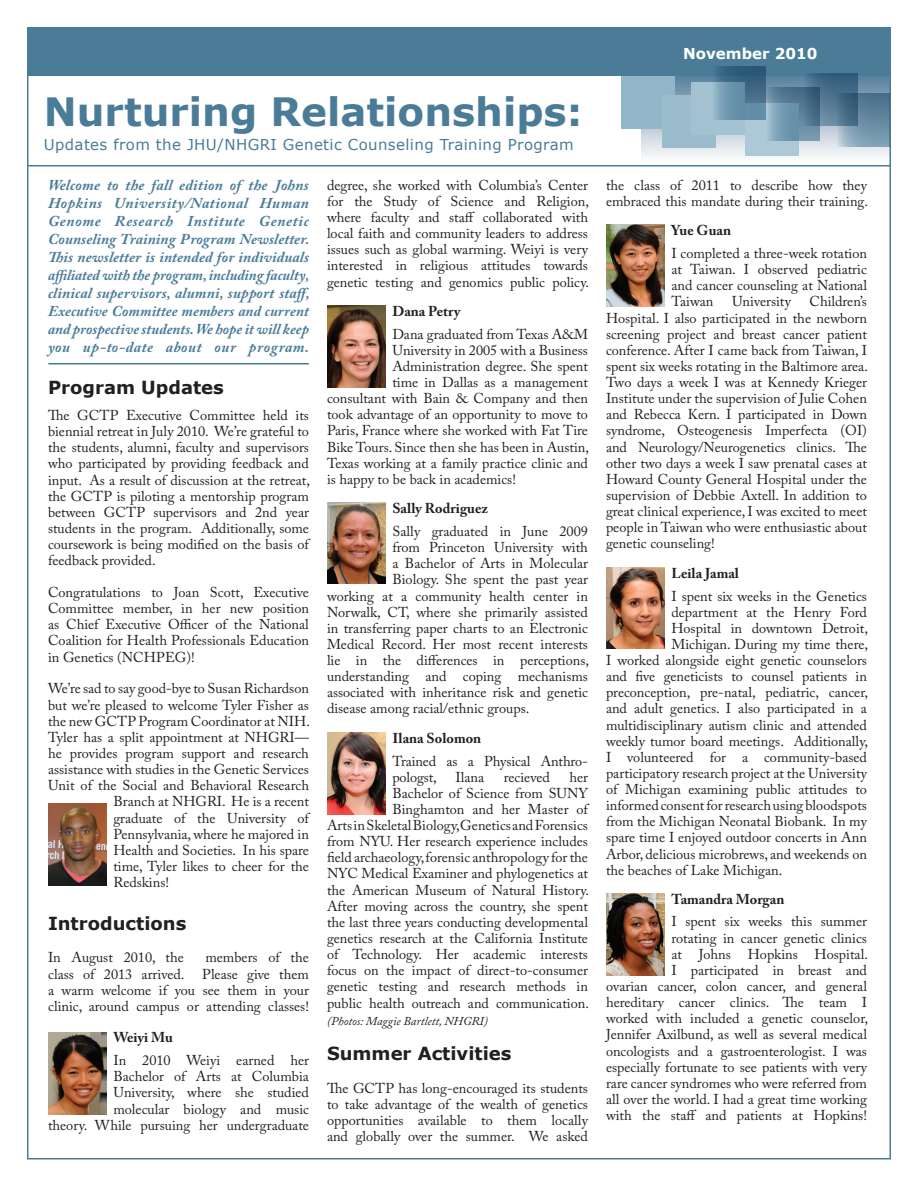
<style>
.page{position:relative;width:918px;height:1188px;background:#fff}
.page>*{position:absolute;margin:0;border:0;box-sizing:border-box;transform-origin:0 0}
.t1{font:700 39px "Verdana";color:#4a7c98}
.t2{font:700 18px "Verdana";color:#231f20}
.t3{font:italic 700 15px/18px "Adobe Caslon Pro";letter-spacing:.01em;color:#4a7c98}
.t4{font:15px "Verdana";letter-spacing:.025em;color:#4a7c98}
.t5{font:700 15px "Verdana";color:#fff}
.t6{font:14.25px/16.2px "Adobe Caslon Pro";color:#231f20;text-align:justify}
.t7{font:700 14.25px "Adobe Caslon Pro";color:#231f20}
.t8{font:italic 12px "Adobe Caslon Pro";color:#231f20}
</style>
<div class="page">
<svg style="left:642px;top:76px;width:246px;height:81px;background:#bacad6"></svg>
<div style="left:27px;top:27px;width:864px;height:49px;background:#4a7c98"></div>
<hr style="left:28px;top:165px;width:863px;height:1px;background:#4a7c98">
<div style="left:621px;top:76px;width:53px;height:53px;background:#92b6c7"></div>
<div style="left:662px;top:95px;width:54px;height:53px;background:#9bbccc"></div>
<div style="left:692px;top:83px;width:53px;height:52px;background:#a3c2d1"></div>
<div style="left:745px;top:103px;width:53px;height:53px;background:#adc8d6"></div>
<svg style="left:712px;top:66px;width:54px;height:53px;background:#57819b"></svg>
<svg style="left:766px;top:87px;width:54px;height:53px;background:#6f94ab"></svg>
<svg style="left:803px;top:73px;width:54px;height:53px;background:#486e8a"></svg>
<svg style="left:836px;top:94px;width:54px;height:52px;background:#65879f"></svg>
<hr style="left:48px;top:363px;width:261px;height:1px;background:#4a7c98">
<img style="left:48px;top:804px;width:59px;height:81px">
<img style="left:48px;top:1032px;width:59px;height:82px">
<img style="left:327px;top:306px;width:59px;height:81px">
<img style="left:327px;top:502px;width:59px;height:82px">
<img style="left:327px;top:733px;width:59px;height:81px">
<img style="left:606px;top:225px;width:59px;height:82px">
<img style="left:606px;top:567px;width:59px;height:82px">
<img style="left:606px;top:893px;width:59px;height:82px">
<h1 class="t1" style="left:44px;top:87px;width:540px">Nurturing Relationships:</h1>
<p class="t4" style="left:44px;top:135px;width:531px">Updates from the JHU/NHGRI Genetic Counseling Training Program</p>
<p class="t3" style="left:48px;top:176px;width:265px">Welcome to the fall edition of the Johns Hopkins University/National Human Genome Research Institute Genetic Counseling Training Program Newsletter.<br>This newsletter is intended for individuals affiliated with the program, including faculty, clinical supervisors, alumni, support staff, Executive Committee members and current and prospective students. We hope it will keep you up-to-date about our program.</p>
<h4 class="t2" style="left:48px;top:376px;width:177px">Program Updates</h4>
<p class="t6" style="left:48px;top:407px;width:264px">The GCTP Executive Committee held its biennial retreat in July 2010. We’re grateful to the students, alumni, faculty and supervisors who participated by providing feedback and input. As a result of discussion at the retreat, the GCTP is piloting a mentorship program between GCTP supervisors and 2nd year students in the program. Additionally, some coursework is being modified on the basis of feedback provided.</p>
<p class="t6" style="left:48px;top:584px;width:263px">Congratulations to Joan Scott, Executive Committee member, in her new position as Chief Executive Officer of the National Coalition for Health Professionals Education in Genetics (NCHPEG)!</p>
<p class="t6" style="left:48px;top:680px;width:264px;text-align:right">We’re sad to say good-bye to Susan Richardson but we’re pleased to welcome Tyler Fisher as the new GCTP Program Coordinator at NIH.<br>Tyler has a split appointment at NHGRI— he provides program support and research assistance with studies in the Genetic Services Unit of the Social and Behavioral Research Branch at NHGRI. He is a recent<br>graduate of the University of Pennsylvania, where he majored in<br>Health and Societies. In his spare<br>time, Tyler likes to cheer for the</p>
<p class="t6" style="left:113px;top:874px;width:57px">Redskins!</p>
<h4 class="t2" style="left:48px;top:912px;width:140px">Introductions</h4>
<p class="t6" style="left:48px;top:949px;width:137px">In August 2010, the</p>
<p class="t6" style="left:327px;top:177px;width:264px">degree, she worked with Columbia’s Center for the Study of Science and Religion, where faculty and staff collaborated with local faith and community leaders to address issues such as global warming. Weiyi is very interested in religious attitudes towards genetic testing and genomics public policy.</p>
<h5 class="t7" style="left:392px;top:303px;width:69px">Dana Petry</h5>
<p class="t6" style="left:392px;top:326px;width:197px">Dana graduated from Texas A&amp;M</p>
<p class="t6" style="left:392px;top:342px;width:197px">University in 2005 with a Business</p>
<p class="t6" style="left:392px;top:358px;width:197px">Administration degree. She spent</p>
<p class="t6" style="left:327px;top:374px;width:264px;text-indent:65px">time in Dallas as a management consultant with Bain &amp; Company and then took advantage of an opportunity to move to Paris, France where she worked with Fat Tire Bike Tours. Since then she has been in Austin, Texas working at a family practice clinic and is happy to be back in academics!</p>
<h5 class="t7" style="left:392px;top:500px;width:97px">Sally Rodriguez</h5>
<p class="t6" style="left:392px;top:523px;width:197px">Sally graduated in June 2009</p>
<p class="t6" style="left:392px;top:539px;width:197px">from Princeton University with</p>
<p class="t6" style="left:392px;top:555px;width:197px">a Bachelor of Arts in Molecular</p>
<p class="t6" style="left:327px;top:571px;width:264px;text-indent:65px">Biology. She spent the past year working at a community health center in Norwalk, CT, where she primarily assisted in transferring paper charts to an Electronic Medical Record. Her most recent interests lie in the differences in perceptions, understanding and coping mechanisms associated with inheritance risk and genetic disease among racial/ethnic groups.</p>
<h5 class="t7" style="left:392px;top:729px;width:90px">Ilana Solomon</h5>
<p class="t6" style="left:392px;top:753px;width:196px">Trained as a Physical Anthro-</p>
<p class="t6" style="left:392px;top:769px;width:46px">pologst,</p>
<p class="t6" style="left:455px;top:769px;width:30px">Ilana</p>
<p class="t6" style="left:504px;top:769px;width:48px">recieved</p>
<p class="t6" style="left:569px;top:769px;width:20px">her</p>
<p class="t6" style="left:392px;top:785px;width:197px">Bachelor of Science from SUNY</p>
<p class="t6" style="left:327px;top:801px;width:264px;text-indent:65px">Binghamton and her Master of Arts in Skeletal Biology, Genetics and Forensics from NYU. Her research experience includes field archaeology, forensic anthropology for the NYC Medical Examiner and phylogenetics at the American Museum of Natural History.<br>After moving across the country, she spent the last three years conducting developmental genetics research at the California Institute of Technology. Her academic interests focus on the impact of direct-to-consumer genetic testing and research methods in public health outreach and communication.</p>
<p class="t8" style="left:327px;top:1014px;width:163px">(Photos: Maggie Bartlett, NHGRI)</p>
<h4 class="t2" style="left:327px;top:1042px;width:186px">Summer Activities</h4>
<p class="t6" style="left:327px;top:1080px;width:263px">The GCTP has long-encouraged its students to take advantage of the wealth of genetics opportunities available to them locally and globally over the summer. We asked</p>
<p class="t6" style="left:48px;top:949px;width:263px;text-indent:157px">members of the class of 2013 arrived. Please give them a warm welcome if you see them in your clinic, around campus or attending classes!</p>
<h5 class="t7" style="left:113px;top:1029px;width:61px">Weiyi Mu</h5>
<p class="t6" style="left:113px;top:1052px;width:197px">In 2010 Weiyi earned her</p>
<p class="t6" style="left:113px;top:1068px;width:197px">Bachelor of Arts at Columbia</p>
<p class="t6" style="left:113px;top:1084px;width:197px">University, where she studied</p>
<p class="t6" style="left:48px;top:1101px;width:263px;text-align:right">molecular biology and music<br>theory. While pursuing her undergraduate</p>
<p class="t5" style="left:683px;top:44px;width:136px">November 2010</p>
<p class="t6" style="left:606px;top:177px;width:263px">the class of 2011 to describe how they embraced this mandate during their training.</p>
<h5 class="t7" style="left:671px;top:222px;width:61px">Yue Guan</h5>
<p class="t6" style="left:671px;top:245px;width:197px">I completed a three-week rotation</p>
<p class="t6" style="left:671px;top:261px;width:197px">at Taiwan. I observed pediatric</p>
<p class="t6" style="left:671px;top:277px;width:197px">and cancer counseling at National</p>
<p class="t6" style="left:671px;top:293px;width:44px">Taiwan</p>
<p class="t6" style="left:732px;top:293px;width:60px">University</p>
<p class="t6" style="left:606px;top:293px;width:264px;text-indent:203px">Children’s Hospital. I also participated in the newborn screening project and breast cancer patient conference. After I came back from Taiwan, I spent six weeks rotating in the Baltimore area.<br>Two days a week I was at Kennedy Krieger Institute under the supervision of Julie Cohen and Rebecca Kern. I participated in Down syndrome, Osteogenesis Imperfecta (OI) and Neurology/Neurogenetics clinics. The other two days a week I saw prenatal cases at Howard County General Hospital under the supervision of Debbie Axtell. In addition to great clinical experience, I was excited to meet people in Taiwan who were enthusiastic about genetic counseling!</p>
<h5 class="t7" style="left:671px;top:564px;width:69px">Leila Jamal</h5>
<p class="t6" style="left:671px;top:587px;width:197px">I spent six weeks in the Genetics</p>
<p class="t6" style="left:671px;top:604px;width:197px">department at the Henry Ford</p>
<p class="t6" style="left:671px;top:620px;width:198px">Hospital in downtown Detroit,</p>
<p class="t6" style="left:606px;top:636px;width:264px;text-indent:65px">Michigan. During my time there, I worked alongside eight genetic counselors and five geneticists to counsel patients in preconception, pre-natal, pediatric, cancer, and adult genetics. I also participated in a multidisciplinary autism clinic and attended weekly tumor board meetings. Additionally, I volunteered for a community-based participatory research project at the University of Michigan examining public attitudes to informed consent for research using bloodspots from the Michigan Neonatal Biobank. In my spare time I enjoyed outdoor concerts in Ann Arbor, delicious microbrews, and weekends on the beaches of Lake Michigan.</p>
<h5 class="t7" style="left:671px;top:891px;width:115px">Tamandra Morgan</h5>
<p class="t6" style="left:671px;top:913px;width:197px">I spent six weeks this summer</p>
<p class="t6" style="left:671px;top:930px;width:197px">rotating in cancer genetic clinics</p>
<p class="t6" style="left:671px;top:946px;width:198px">at Johns Hopkins Hospital.</p>
<p class="t6" style="left:606px;top:962px;width:264px;text-indent:65px">I participated in breast and ovarian cancer, colon cancer, and general hereditary cancer clinics. The team I worked with included a genetic counselor, Jennifer Axilbund, as well as several medical oncologists and a gastroenterologist. I was especially fortunate to see patients with very rare cancer syndromes who were referred from all over the world. I had a great time working with the staff and patients at Hopkins!</p>
</div>
